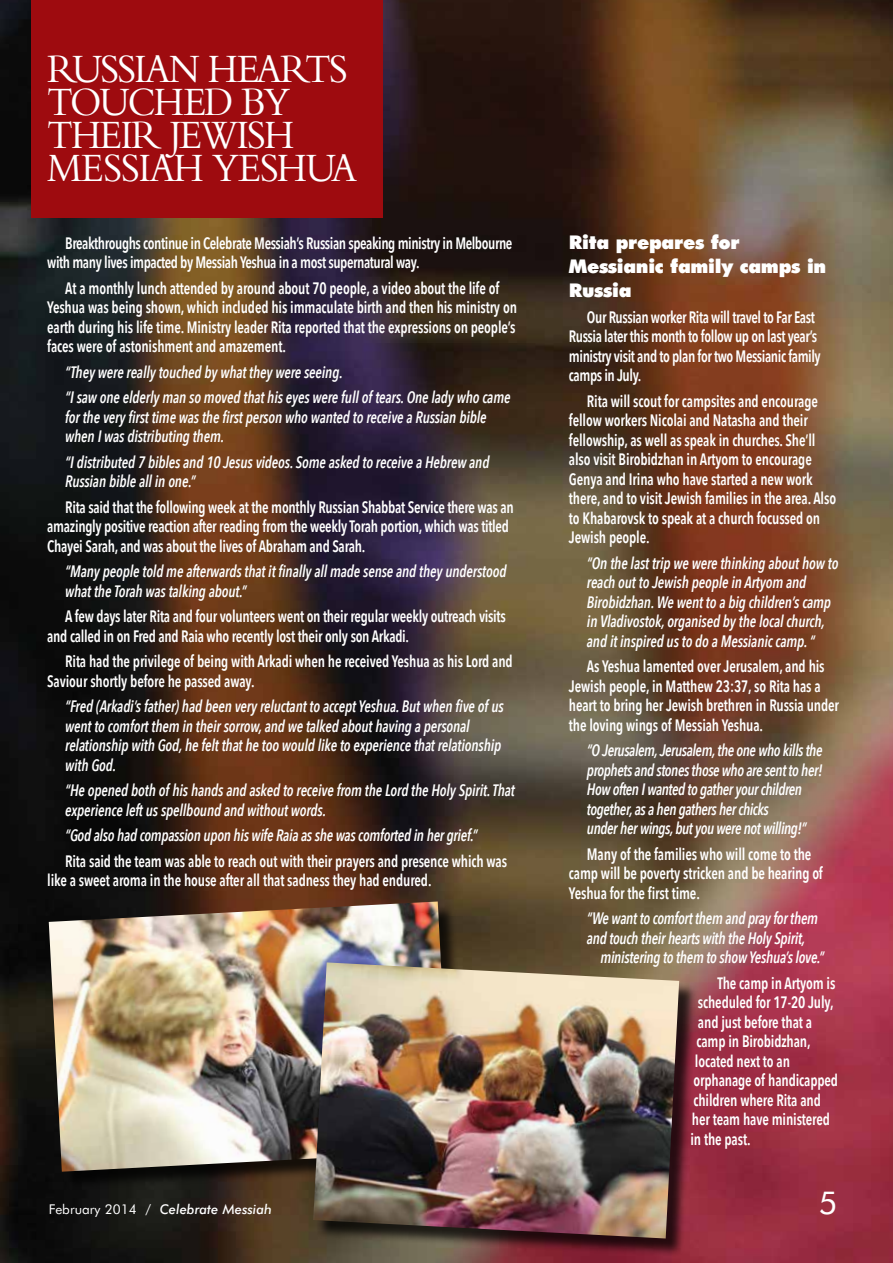
<style>
.page{position:relative;width:893px;height:1263px;background:#fff}
.page>*{position:absolute;margin:0;border:0;box-sizing:border-box;transform-origin:0 0}
.t1{font:42px/33px "Bembo";letter-spacing:-.05em;color:#fff;scale:.91 1}
.t2{font:31.5px "Futura BT";color:#fff}
.t3{font:900 18.9px/24px "Futura BT";letter-spacing:-.015em;color:#fff}
.t4{font:600 16.5px/19.5px "Avenir Next Condensed";letter-spacing:-.01em;color:#fff;scale:.88 1}
.t5{font:italic 600 16.5px/19.5px "Avenir Next Condensed";letter-spacing:-.01em;color:#fff;scale:.88 1}
.t6{font:600 16.5px/19.5px "Avenir Next Condensed";letter-spacing:-.03em;color:#fff;scale:.88 1}
.t7{font:italic 600 16.5px/19.5px "Avenir Next Condensed";letter-spacing:-.03em;color:#fff;scale:.88 1}
.t8{font:italic 500 13.5px "Futura BT";color:#fff}
.s1{font-weight:400;font-style:normal}
</style>
<div class="page">
<img style="left:0;top:0;width:893px;height:1263px">
<div style="left:52px;top:904px;width:417px;height:286px;background:#000;opacity:.75"></div>
<img style="left:49px;top:901px;width:402px;height:271px">
<div style="left:316px;top:965px;width:382px;height:292px;background:#000;opacity:.75"></div>
<img style="left:313px;top:962px;width:366px;height:276px">
<div style="left:31px;top:0;width:351px;height:217px;background:#9e0b0f"></div>
<h1 class="t1" style="left:47px;top:51px;width:342px">RUSSIAN HEARTS<br>TOUCHED BY<br>THEIR JEWISH<br>MESSIAH YESHUA</h1>
<p class="t6" style="left:47px;top:233px;width:530px;text-indent:18px">Breakthroughs continue in Celebrate Messiah’s Russian speaking ministry in Melbourne with many lives impacted by Messiah Yeshua in a most supernatural way.</p>
<p class="t4" style="left:47px;top:278px;width:535px;text-indent:18px">At a monthly lunch attended by around about 70 people, a video about the life of Yeshua was being shown, which included his immaculate birth and then his ministry on earth during his life time. Ministry leader Rita reported that the expressions on people’s faces were of astonishment and amazement.</p>
<p class="t5" style="left:65px;top:359px;width:507px;line-height:25.5px">“They were really touched by what they were seeing.<br>“I saw one elderly man so moved that his eyes were full of tears. One lady who came</p>
<p class="t5" style="left:65px;top:407px;width:480px">for the very first time was the first person who wanted to receive a Russian bible when I was distributing them.</p>
<p class="t5" style="left:65px;top:452px;width:484px">“I distributed 7 bibles and 10 Jesus videos. Some asked to receive a Hebrew and<br>Russian bible all in one.”</p>
<p class="t4" style="left:47px;top:497px;width:532px;text-indent:18px">Rita said that the following week at the monthly Russian Shabbat Service there was an amazingly positive reaction after reading from the weekly Torah portion, which was titled<br>Chayei Sarah, and was about the lives of Abraham and Sarah.</p>
<p class="t5" style="left:65px;top:562px;width:503px">“Many people told me afterwards that it finally all made sense and they understood what the Torah was talking about.”</p>
<p class="t4" style="left:47px;top:607px;width:523px;text-indent:18px">A few days later Rita and four volunteers went on their regular weekly outreach visits and called in on Fred and Raia who recently lost their only son Arkadi.</p>
<p class="t4" style="left:47px;top:652px;width:531px;text-indent:18px">Rita had the privilege of being with Arkadi when he received Yeshua as his Lord and<br>Saviour shortly before he passed away.</p>
<p class="t5" style="left:65px;top:697px;width:500px">“Fred (Arkadi’s father) had been very reluctant to accept Yeshua. But when five of us went to comfort them in their sorrow, and we talked about having a personal relationship with God, he felt that he too would like to experience that relationship with God.</p>
<p class="t5" style="left:65px;top:781px;width:512px">“He opened both of his hands and asked to receive from the Lord the Holy Spirit.That experience left us spellbound and without words.</p>
<p class="t5" style="left:65px;top:826px;width:470px">“God also had compassion upon his wife Raia as she was comforted in her grief.”</p>
<p class="t4" style="left:47px;top:851px;width:524px;text-indent:18px">Rita said the team was able to reach out with their prayers and presence which was like a sweet aroma in the house after all that sadness they had endured.</p>
<p class="t8" style="left:49px;top:1201px;width:225px"><span class="s1">February 2014 /</span> Celebrate Messiah</p>
<p class="t3" style="left:569px;top:230px;width:259px">Rita prepares for<br>Messianic family camps in<br>Russia</p>
<p class="t6" style="left:569px;top:307px;width:288px;text-indent:18px">Our Russian worker Rita will travel to Far East Russia later this month to follow up on last year’s ministry visit and to plan for two Messianic family camps in July.</p>
<p class="t4" style="left:569px;top:391px;width:305px;text-indent:18px">Rita will scout for campsites and encourage fellow workers Nicolai and Natasha and their fellowship, as well as speak in churches. She’ll also visit Birobidzhan in Artyom to encourage Genya and Irina who have started a new work there, and to visit Jewish families in the area. Also to Khabarovsk to speak at a church focussed on Jewish people.</p>
<p class="t5" style="left:587px;top:553px;width:287px">“On the last trip we were thinking about how to reach out to Jewish people in Artyom and Birobidzhan. We went to a big children’s camp in Vladivostok, organised by the local church, and it inspired us to do a Messianic camp. “</p>
<p class="t4" style="left:569px;top:657px;width:308px;text-indent:18px">As Yeshua lamented over Jerusalem, and his Jewish people, in Matthew 23:37, so Rita has a heart to bring her Jewish brethren in Russia under the loving wings of Messiah Yeshua.</p>
<p class="t7" style="left:587px;top:741px;width:269px">“O Jerusalem, Jerusalem, the one who kills the prophets and stones those who are sent to her!<br>How often I wanted to gather your children together, as a hen gathers her chicks<br>under her wings, but you were not willing!”</p>
<p class="t4" style="left:569px;top:844px;width:290px;text-indent:18px">Many of the families who will come to the camp will be poverty stricken and be hearing of<br>Yeshua for the first time.</p>
<p class="t5" style="left:587px;top:909px;width:264px">“We want to comfort them and pray for them</p>
<p class="t5" style="left:587px;top:928px;width:249px">and touch their hearts with the Holy Spirit,</p>
<p class="t5" style="left:600px;top:948px;width:256px">ministering to them to show Yeshua’s love.”</p>
<p class="t4" style="left:717px;top:973px;width:136px">The camp in Artyom is</p>
<p class="t4" style="left:698px;top:993px;width:156px">scheduled for 17-20 July,</p>
<p class="t4" style="left:698px;top:1012px;width:131px">and just before that a</p>
<p class="t4" style="left:696px;top:1032px;width:131px">camp in Birobidzhan,</p>
<p class="t4" style="left:695px;top:1051px;width:110px">located next to an</p>
<p class="t4" style="left:693px;top:1071px;width:166px">orphanage of handicapped</p>
<p class="t4" style="left:693px;top:1090px;width:146px">children where Rita and</p>
<p class="t4" style="left:692px;top:1110px;width:158px">her team have ministered</p>
<p class="t4" style="left:690px;top:1129px;width:70px">in the past.</p>
<h2 class="t2" style="left:819px;top:1183px;width:20px">5</h2>
</div>
